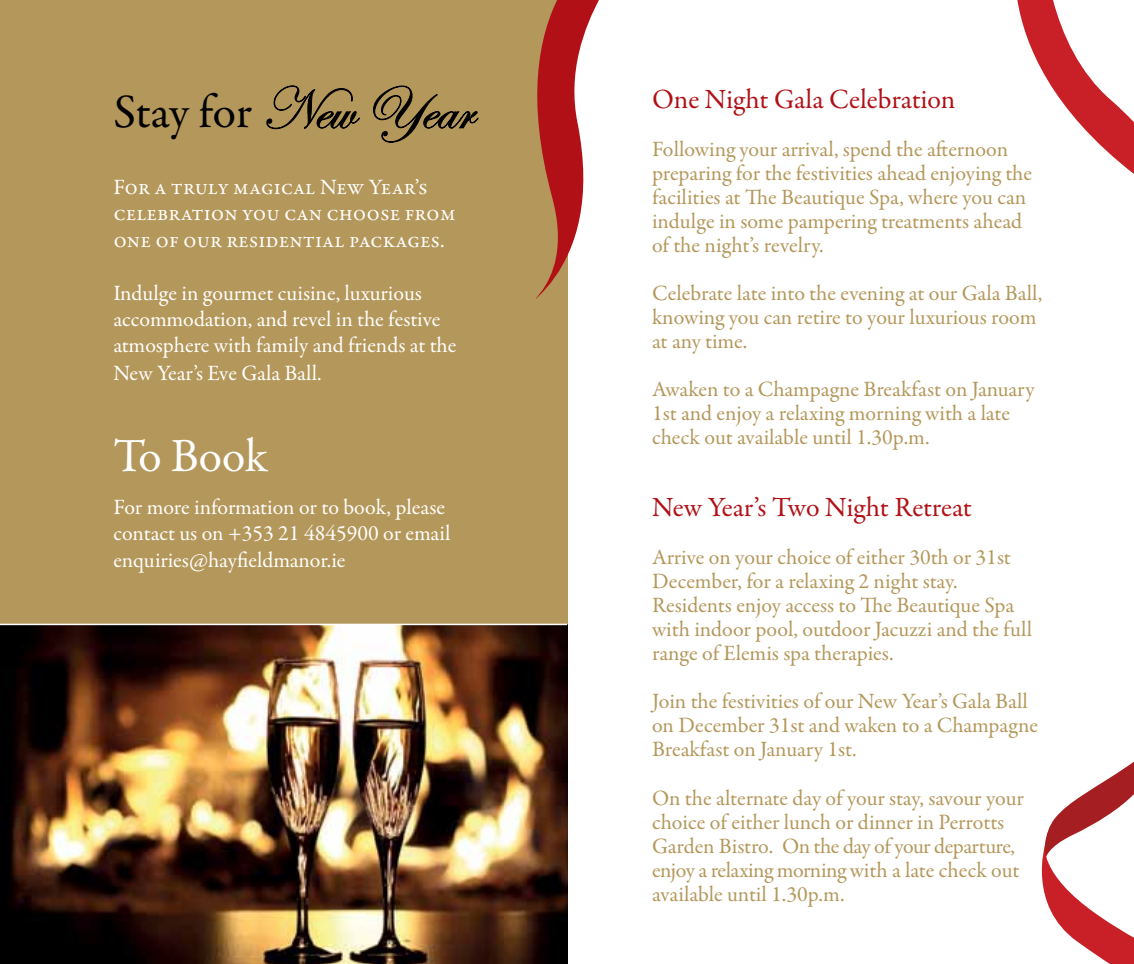
<style>
.page{position:relative;width:1134px;height:964px;background:#fff}
.page>*{position:absolute;margin:0;border:0;box-sizing:border-box;transform-origin:0 0}
.t1{font:48px "Garamond Premr Pro";color:#000}
.t2{font:48px "Garamond Premr Pro";color:#fff}
.t3{font:28px "Garamond Premr Pro";letter-spacing:-.01em;color:#b11116}
.t4{font:22px/24px "Garamond Premr Pro";color:#b4975a}
.t5{font:22px/24px "Garamond Premr Pro";letter-spacing:.025em;color:#b4975a}
.t6{font:22px/26.4px "Garamond Premr Pro";color:#fff}
.t7{font:22px/27px "Garamond Premr Pro";letter-spacing:-.035em;color:#fff}
.s1{font-family:"Edwardian Script ITC";font-size:60px}
</style>
<div class="page">
<div style="left:0;top:0;width:567px;height:964px;background:#b4975a"></div>
<img style="left:0;top:625px;width:567px;height:339px">
<hr style="left:0;top:624px;width:567px;height:1px;background:#fff">
<svg style="left:536px;top:0;width:63px;height:317px"></svg>
<svg style="left:1017px;top:0;width:117px;height:174px"></svg>
<svg style="left:1041px;top:761px;width:93px;height:203px"></svg>
<svg style="left:266px;top:85px;width:94px;height:45px"></svg>
<svg style="left:373px;top:85px;width:106px;height:58px"></svg>
<h1 class="t1" style="left:113px;top:83px;width:361px">Stay for <span class="s1">New Year</span></h1>
<p class="t6" style="left:113px;top:174px;width:344px">For a truly magical New Year’s celebration you can choose from one of our residential packages.</p>
<p class="t7" style="left:113px;top:280px;width:345px">Indulge in gourmet cuisine, luxurious accommodation, and revel in the festive atmosphere with family and friends at the New Year’s Eve Gala Ball.</p>
<h1 class="t2" style="left:113px;top:427px;width:157px">To Book</h1>
<p class="t6" style="left:113px;top:494px;width:339px">For more information or to book, please contact us on +353 21 4845900 or email enquiries@hayfieldmanor.ie</p>
<p class="t3" style="left:652px;top:83px;width:305px">One Night Gala Celebration</p>
<p class="t5" style="left:652px;top:138px;width:381px">Following your arrival, spend the afternoon preparing for the festivities ahead enjoying the facilities at The Beautique Spa, where you can indulge in some pampering treatments ahead of the night’s revelry.</p>
<p class="t4" style="left:652px;top:282px;width:392px">Celebrate late into the evening at our Gala Ball, knowing you can retire to your luxurious room at any time.</p>
<p class="t4" style="left:652px;top:378px;width:384px">Awaken to a Champagne Breakfast on January<br>1st and enjoy a relaxing morning with a late check out available until 1.30p.m.</p>
<p class="t3" style="left:652px;top:491px;width:321px">New Year’s Two Night Retreat</p>
<p class="t4" style="left:652px;top:546px;width:381px">Arrive on your choice of either 30th or 31st December, for a relaxing 2 night stay.<br>Residents enjoy access to The Beautique Spa with indoor pool, outdoor Jacuzzi and the full range of Elemis spa therapies.</p>
<p class="t4" style="left:652px;top:690px;width:388px">Join the festivities of our New Year’s Gala Ball on December 31st and waken to a Champagne<br>Breakfast on January 1st.</p>
<p class="t4" style="left:652px;top:786px;width:373px">On the alternate day of your stay, savour your choice of either lunch or dinner in Perrotts Garden Bistro. On the day of your departure, enjoy a relaxing morning with a late check out available until 1.30p.m.</p>
</div>
